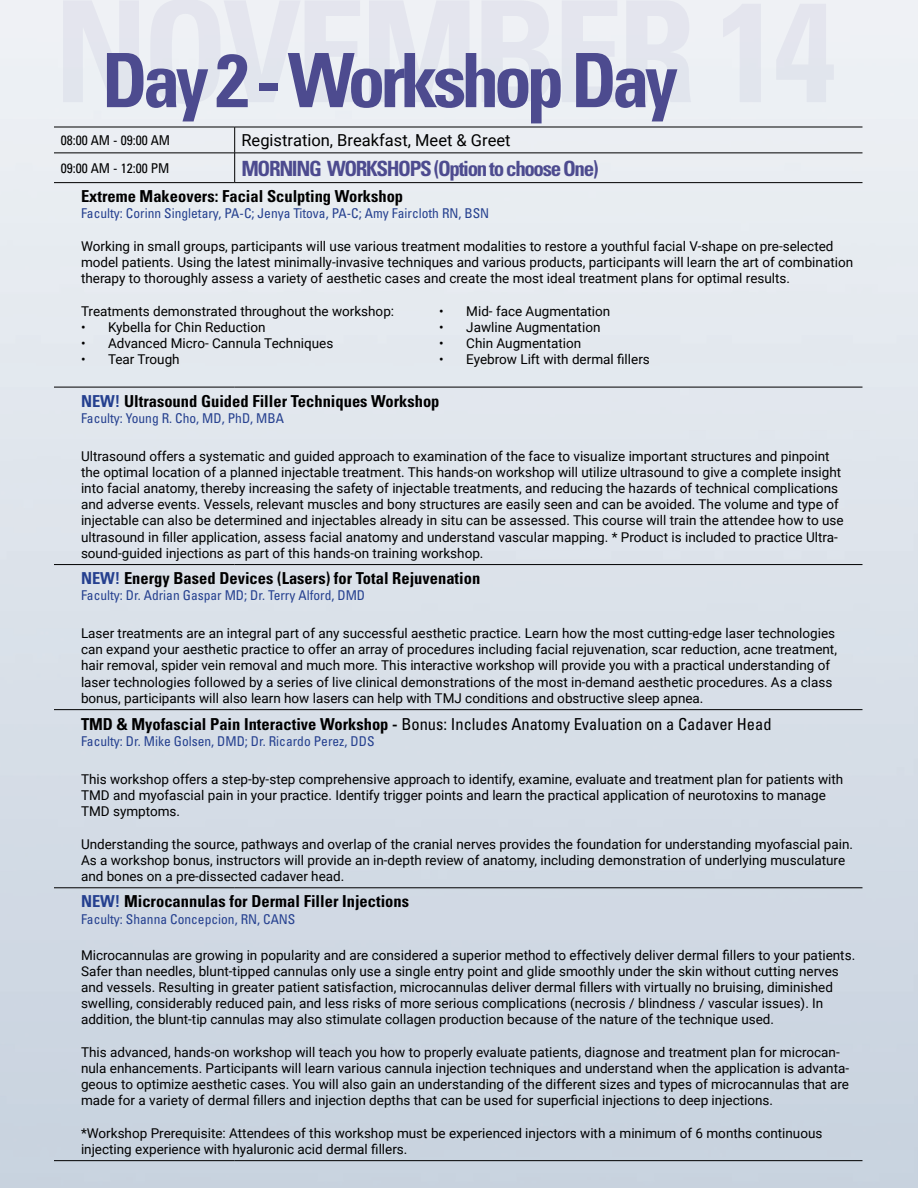
<style>
.page{position:relative;width:918px;height:1188px;background:#fff}
.page>*{position:absolute;margin:0;border:0;box-sizing:border-box;transform-origin:0 0}
.t1{font:700 condensed 141px "Univers";letter-spacing:-.04em;color:#4d4b8f}
.t2{font:700 condensed 75px "Univers";letter-spacing:-.065em;color:#4d4b8f}
.t3{font:700 condensed 21px "Univers";letter-spacing:-.065em;color:#4d4b8f}
.t4{font:700 condensed 16.5px "Univers";color:#000}
.t5{font:condensed 16.5px "Univers";color:#000}
.t6{font:16.5px "Roboto";color:#000}
.t7{font:13.5px/16.2px "Roboto";color:#000}
.t8{font:condensed 13.5px "Univers";color:#25408f}
.t9{font:condensed 13.5px "Univers";color:#000}
.s1{color:#25408f}
.s2{font-weight:700}
</style>
<div class="page">
<img style="left:0;top:0;width:918px;height:1188px">
<hr style="left:54px;top:127px;width:181px;height:1px;background:#000">
<hr style="left:235px;top:127px;width:628px;height:1px;background:#000">
<hr style="left:54px;top:153px;width:181px;height:1px;background:#000">
<hr style="left:235px;top:153px;width:628px;height:1px;background:#000">
<svg style="left:234px;top:127px;width:1px;height:55px"></svg>
<hr style="left:54px;top:182px;width:181px;height:1px;background:#000">
<hr style="left:235px;top:182px;width:628px;height:1px;background:#000">
<hr style="left:54px;top:387px;width:181px;height:1px;background:#000">
<hr style="left:235px;top:387px;width:628px;height:1px;background:#000">
<hr style="left:54px;top:564px;width:181px;height:1px;background:#000">
<hr style="left:235px;top:564px;width:628px;height:1px;background:#000">
<hr style="left:54px;top:709px;width:181px;height:1px;background:#000">
<hr style="left:235px;top:709px;width:628px;height:1px;background:#000">
<hr style="left:54px;top:888px;width:181px;height:1px;background:#000">
<hr style="left:235px;top:888px;width:628px;height:1px;background:#000">
<hr style="left:54px;top:1160px;width:181px;height:1px;background:#000">
<hr style="left:235px;top:1160px;width:628px;height:1px;background:#000">
<h1 class="t1" style="left:54px;top:-34px;width:783px">NOVEMBER 14</h1>
<h2 class="t2" style="left:102px;top:34px;width:578px">Day 2 - Workshop Day</h2>
<p class="t9" style="left:61px;top:132px;width:111px">08:00 AM - 09:00 AM</p>
<p class="t6" style="left:241px;top:129px;width:271px">Registration, Breakfast, Meet &amp; Greet</p>
<p class="t9" style="left:61px;top:160px;width:110px">09:00 AM - 12:00 PM</p>
<h3 class="t3" style="left:241px;top:156px;width:359px">MORNING WORKSHOPS (Option to choose One)</h3>
<p class="t4" style="left:81px;top:186px;width:324px">Extreme Makeovers: Facial Sculpting Workshop</p>
<p class="t8" style="left:81px;top:205px;width:410px">Faculty: Corinn Singletary, PA-C; Jenya Titova, PA-C; Amy Faircloth RN, BSN</p>
<p class="t7" style="left:81px;top:237px;width:774px">Working in small groups, participants will use various treatment modalities to restore a youthful facial V-shape on pre-selected model patients. Using the latest minimally-invasive techniques and various products, participants will learn the art of combination therapy to thoroughly assess a variety of aesthetic cases and create the most ideal treatment plans for optimal results.</p>
<p class="t7" style="left:81px;top:302px;width:315px">Treatments demonstrated throughout the workshop:</p>
<p class="t7" style="left:81px;top:318px;width:186px">• Kybella for Chin Reduction</p>
<p class="t7" style="left:81px;top:335px;width:254px">• Advanced Micro- Cannula Techniques</p>
<p class="t7" style="left:81px;top:351px;width:100px">• Tear Trough</p>
<p class="t4" style="left:81px;top:391px;width:360px"><span class="s1">NEW!</span> Ultrasound Guided Filler Techniques Workshop</p>
<p class="t8" style="left:81px;top:409px;width:205px">Faculty: Young R. Cho, MD, PhD, MBA</p>
<p class="t7" style="left:81px;top:447px;width:764px">Ultrasound offers a systematic and guided approach to examination of the face to visualize important structures and pinpoint the optimal location of a planned injectable treatment. This hands-on workshop will utilize ultrasound to give a complete insight into facial anatomy, thereby increasing the safety of injectable treatments, and reducing the hazards of technical complications and adverse events. Vessels, relevant muscles and bony structures are easily seen and can be avoided. The volume and type of injectable can also be determined and injectables already in situ can be assessed. This course will train the attendee how to use ultrasound in filler application, assess facial anatomy and understand vascular mapping. * Product is included to practice Ultra&shy;sound-guided injections as part of this hands-on training workshop.</p>
<p class="t4" style="left:81px;top:568px;width:401px"><span class="s1">NEW!</span> Energy Based Devices (Lasers) for Total Rejuvenation</p>
<p class="t8" style="left:81px;top:587px;width:286px">Faculty: Dr. Adrian Gaspar MD; Dr. Terry Alford, DMD</p>
<p class="t7" style="left:81px;top:625px;width:758px">Laser treatments are an integral part of any successful aesthetic practice. Learn how the most cutting-edge laser technologies can expand your aesthetic practice to offer an array of procedures including facial rejuvenation, scar reduction, acne treatment, hair removal, spider vein removal and much more. This interactive workshop will provide you with a practical understanding of laser technologies followed by a series of live clinical demonstrations of the most in-demand aesthetic procedures. As a class bonus, participants will also learn how lasers can help with TMJ conditions and obstructive sleep apnea.</p>
<p class="t5" style="left:81px;top:714px;width:692px"><span class="s2">TMD &amp; Myofascial Pain Interactive Workshop -</span> Bonus: Includes Anatomy Evaluation on a Cadaver Head</p>
<p class="t8" style="left:81px;top:733px;width:295px">Faculty: Dr. Mike Golsen, DMD; Dr. Ricardo Perez, DDS</p>
<p class="t7" style="left:81px;top:770px;width:764px">This workshop offers a step-by-step comprehensive approach to identify, examine, evaluate and treatment plan for patients with<br>TMD and myofascial pain in your practice. Identify trigger points and learn the practical application of neurotoxins to manage<br>TMD symptoms.</p>
<p class="t7" style="left:81px;top:835px;width:774px">Understanding the source, pathways and overlap of the cranial nerves provides the foundation for understanding myofascial pain.<br>As a workshop bonus, instructors will provide an in-depth review of anatomy, including demonstration of underlying musculature and bones on a pre-dissected cadaver head.</p>
<p class="t4" style="left:81px;top:891px;width:330px"><span class="s1">NEW!</span> Microcannulas for Dermal Filler Injections</p>
<p class="t8" style="left:81px;top:910px;width:216px">Faculty: Shanna Concepcion, RN, CANS</p>
<p class="t7" style="left:81px;top:946px;width:776px">Microcannulas are growing in popularity and are considered a superior method to effectively deliver dermal fillers to your patients.<br>Safer than needles, blunt-tipped cannulas only use a single entry point and glide smoothly under the skin without cutting nerves and vessels. Resulting in greater patient satisfaction, microcannulas deliver dermal fillers with virtually no bruising, diminished swelling, considerably reduced pain, and less risks of more serious complications (necrosis / blindness / vascular issues). In addition, the blunt-tip cannulas may also stimulate collagen production because of the nature of the technique used.</p>
<p class="t7" style="left:81px;top:1043px;width:770px">This advanced, hands-on workshop will teach you how to properly evaluate patients, diagnose and treatment plan for microcan&shy;nula enhancements. Participants will learn various cannula injection techniques and understand when the application is advanta&shy;geous to optimize aesthetic cases. You will also gain an understanding of the different sizes and types of microcannulas that are made for a variety of dermal fillers and injection depths that can be used for superficial injections to deep injections.</p>
<p class="t7" style="left:81px;top:1124px;width:743px">*Workshop Prerequisite: Attendees of this workshop must be experienced injectors with a minimum of 6 months continuous injecting experience with hyaluronic acid dermal fillers.</p>
<p class="t7" style="left:439px;top:302px;width:173px">• Mid- face Augmentation</p>
<p class="t7" style="left:439px;top:318px;width:163px">• Jawline Augmentation</p>
<p class="t7" style="left:439px;top:335px;width:144px">• Chin Augmentation</p>
<p class="t7" style="left:439px;top:351px;width:212px">• Eyebrow Lift with dermal fillers</p>
</div>
